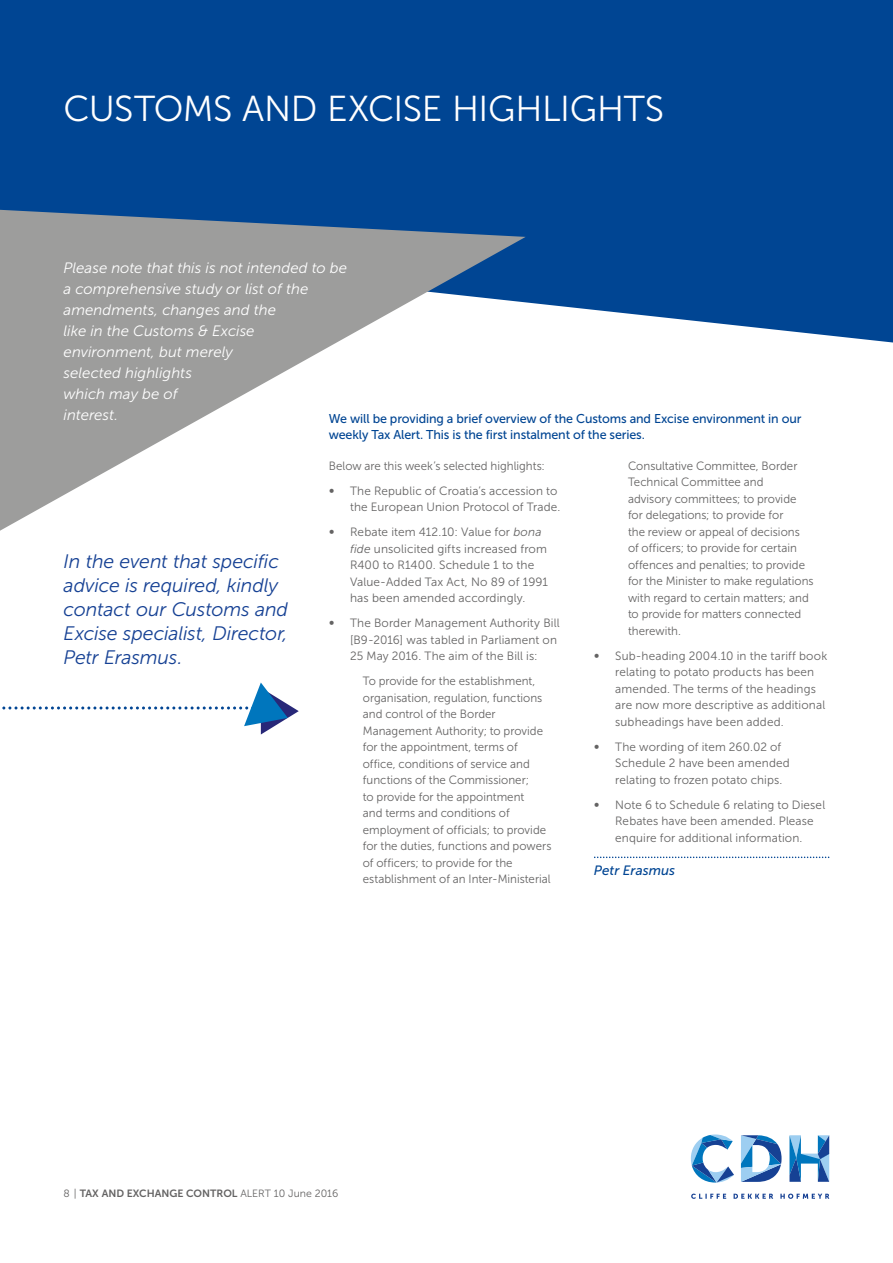
<style>
.page{position:relative;width:893px;height:1263px;background:#fff}
.page>*{position:absolute;margin:0;border:0;box-sizing:border-box;transform-origin:0 0}
.t1{font:36px "Museo Sans 300";letter-spacing:-.01em;color:#fff}
.t2{font:italic 19.5px/24px "Museo Sans 300";letter-spacing:-.005em;color:#164194}
.t3{font:italic 15px/21px "Museo Sans 300";color:#fff}
.t4{font:italic 13.5px "Museo Sans 500";color:#014593}
.t5{font:12.75px/16.5px "Museo Sans 500";letter-spacing:-.01em;color:#014593}
.t6{font:12px/16.5px "Museo Sans 300";letter-spacing:.005em;color:#646363;scale:.96 1}
.t7{font:12px/16.5px "Museo Sans 300";letter-spacing:.005em;color:#646363}
.t8{font:10.5px "Museo Sans 700";color:#646363}
.s1{font-style:italic}
.s2{font-family:"Museo Sans 300"}
</style>
<div class="page">
<div style="left:0;top:0;width:892px;height:343px;background:#004593"></div>
<svg style="left:0;top:210px;width:525px;height:321px;fill:#9d9d9c"></svg>
<svg style="left:691px;top:1194px;width:138px;height:5px"></svg>
<svg style="left:789px;top:1135px;width:40px;height:47px"></svg>
<svg style="left:691px;top:1135px;width:43px;height:48px"></svg>
<svg style="left:741px;top:1135px;width:40px;height:47px"></svg>
<svg style="left:594px;top:857px;width:235px;height:1px"></svg>
<svg style="left:2px;top:683px;width:297px;height:52px"></svg>
<h1 class="t1" style="left:64px;top:95px;width:602px">CUSTOMS AND EXCISE HIGHLIGHTS</h1>
<p class="t3" style="left:64px;top:259px;width:285px">Please note that this is not intended to be a comprehensive study or list of the amendments, changes and the<br>like in the Customs &amp; Excise environment, but merely<br>selected highlights<br>which may be of<br>interest.</p>
<p class="t5" style="left:329px;top:411px;width:474px">We will be providing a brief overview of the Customs and Excise environment in our weekly Tax Alert. This is the first instalment of the series.</p>
<h2 class="t2" style="left:64px;top:551px;width:226px">In the event that specific advice is required, kindly contact our Customs and<br>Excise specialist, Director,<br>Petr Erasmus.</h2>
<p class="t6" style="left:329px;top:454px;width:227px;line-height:25px">Below are this week’s selected highlights: ∞</p>
<p class="t7" style="left:350px;top:483px;width:212px">The Republic of Croatia’s accession to the European Union Protocol of Trade.</p>
<p class="t7" style="left:329px;top:525px;width:7px">∞</p>
<p class="t7" style="left:350px;top:525px;width:199px">Rebate item 412.10: Value for <span class="s1">bona fide</span> unsolicited gifts increased from R400 to R1400. Schedule 1 to the Value-Added Tax Act, No 89 of 1991 has been amended accordingly.</p>
<p class="t7" style="left:329px;top:616px;width:7px">∞</p>
<p class="t7" style="left:350px;top:616px;width:211px">The Border Management Authority Bill [B9-2016] was tabled in Parliament on<br>25 May 2016. The aim of the Bill is:</p>
<p class="t6" style="left:363px;top:674px;width:198px">To provide for the establishment, organisation, regulation, functions and control of the Border Management Authority; to provide for the appointment, terms of office, conditions of service and functions of the Commissioner;<br>to provide for the appointment<br>and terms and conditions of employment of officials; to provide for the duties, functions and powers of officers; to provide for the establishment of an Inter-Ministerial</p>
<p class="t6" style="left:628px;top:458px;width:195px">Consultative Committee, Border<br>Technical Committee and<br>advisory committees; to provide for delegations; to provide for<br>the review or appeal of decisions<br>of officers; to provide for certain offences and penalties; to provide for the Minister to make regulations with regard to certain matters; and to provide for matters connected therewith.</p>
<p class="t7" style="left:594px;top:648px;width:7px">∞</p>
<p class="t7" style="left:615px;top:648px;width:213px">Sub-heading 2004.10 in the tariff book relating to potato products has been amended. The terms of the headings are now more descriptive as additional subheadings have been added.</p>
<p class="t7" style="left:594px;top:739px;width:7px">∞</p>
<p class="t7" style="left:615px;top:739px;width:176px">The wording of item 260.02 of<br>Schedule 2 have been amended relating to frozen potato chips.</p>
<p class="t7" style="left:594px;top:797px;width:7px">∞</p>
<p class="t7" style="left:615px;top:797px;width:211px">Note 6 to Schedule 6 relating to Diesel<br>Rebates have been amended. Please enquire for additional information.</p>
<p class="t4" style="left:594px;top:865px;width:83px">Petr Erasmus</p>
<p class="t8" style="left:64px;top:1189px;width:276px"><span class="s2">8 |</span> TAX AND EXCHANGE CONTROL <span class="s2">ALERT 10 June 2016</span></p>
</div>
